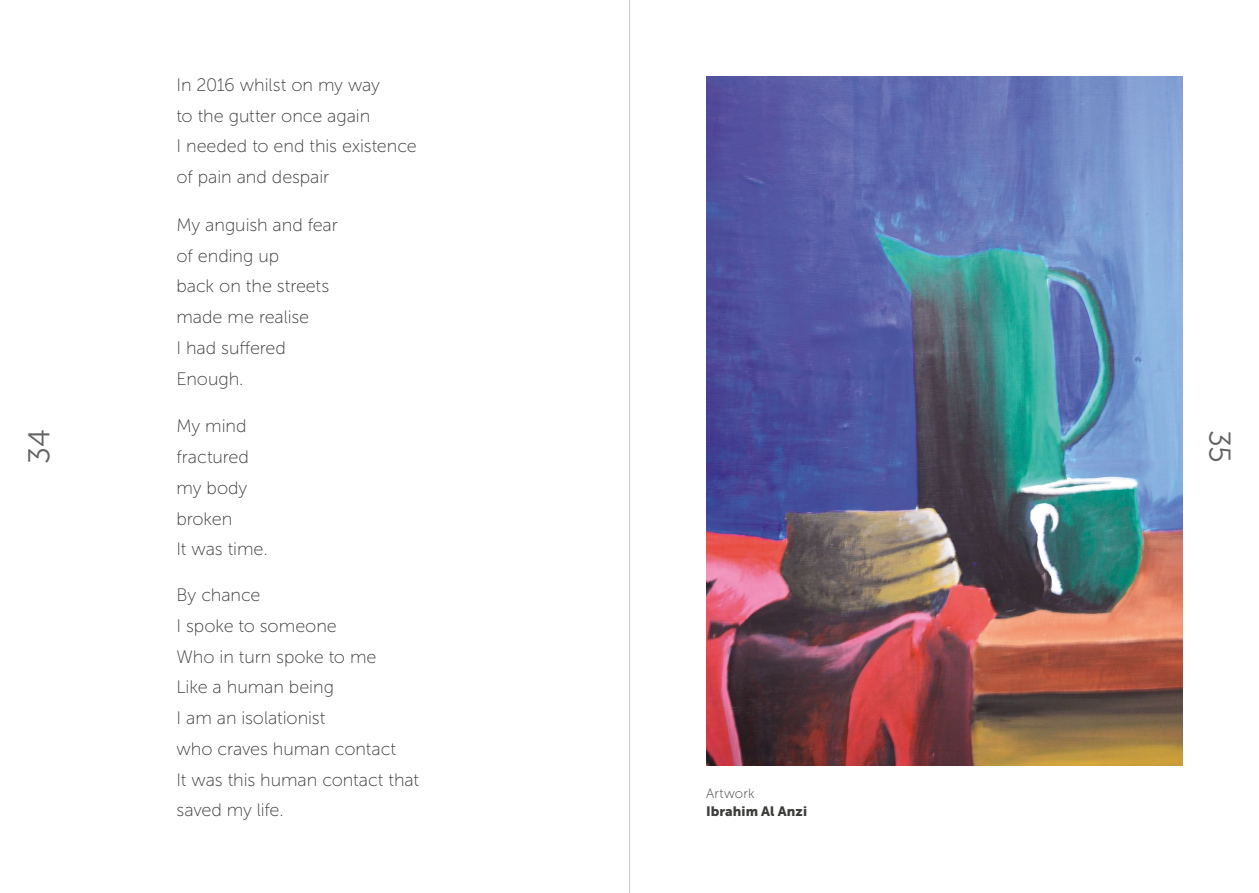
<style>
.page{position:relative;width:1259px;height:893px;background:#fff}
.page>*{position:absolute;margin:0;border:0;box-sizing:border-box;transform-origin:0 0}
.t1{font:30px "Museo Sans 300";color:#646363}
.t2{font:18px/30.8px "Museo Sans 100";letter-spacing:-.005em;color:#3c3c3b}
.t3{font:13.5px "Museo Sans 900";letter-spacing:.01em;color:#3c3c3b}
.t4{font:13.5px "Museo Sans 100";letter-spacing:.015em;color:#3c3c3b}
</style>
<div class="page">
<img style="left:706px;top:77px;width:476px;height:688px">
<hr style="left:629px;top:0;width:1px;height:893px;background:#c6c6c6">
<p class="t2" style="left:176px;top:69px;width:242px">In 2016 whilst on my way<br>to the gutter once again<br>I needed to end this existence of pain and despair</p>
<p class="t2" style="left:176px;top:209px;width:163px">My anguish and fear of ending up<br>back on the streets made me realise<br>I had suffered<br>Enough.</p>
<p class="t2" style="left:176px;top:411px;width:93px">My mind fractured my body broken<br>It was time.</p>
<p class="t2" style="left:176px;top:580px;width:244px">By chance<br>I spoke to someone<br>Who in turn spoke to me<br>Like a human being<br>I am an isolationist<br>who craves human contact<br>It was this human contact that saved my life.</p>
<h1 class="t1" style="left:23px;top:464px;width:36px;rotate:-90deg">34</h1>
<h1 class="t1" style="left:1236px;top:430px;width:35px;rotate:90deg">35</h1>
<p class="t4" style="left:706px;top:786px;width:50px">Artwork</p>
<p class="t3" style="left:706px;top:803px;width:102px">Ibrahim Al Anzi</p>
</div>
